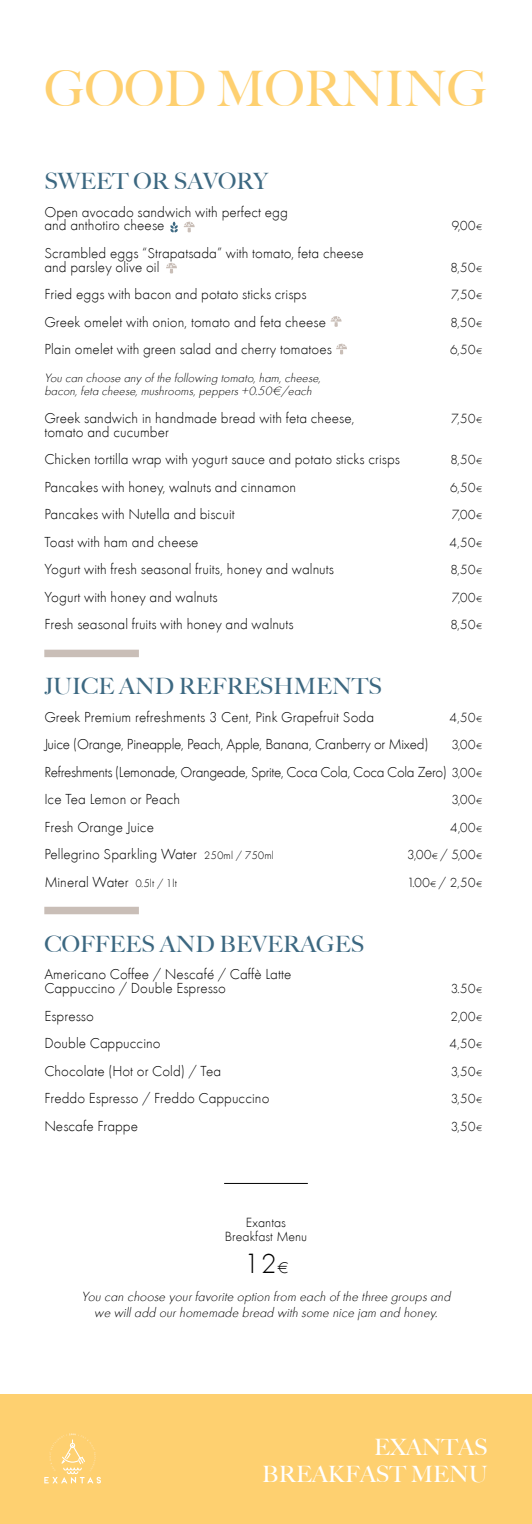
<style>
.page{position:relative;width:532px;height:1524px;background:#fff}
.page>*{position:absolute;margin:0;border:0;box-sizing:border-box;transform-origin:0 0}
.t1{font:500 49px "Big Caslon";color:#fed070}
.t2{font:100 28.75px "Futura Greek";color:#000}
.t3{font:500 22.5px "Big Caslon";color:#3c6881}
.t4{font:500 22.5px/27px "Big Caslon";color:#fff;text-align:right}
.t5{font:100 15px/13.8px "Futura Greek";color:#000}
.t6{font:100 15px/27.5px "Futura Greek";letter-spacing:-.03em;color:#000}
.t7{font:100 15px "Futura Greek";letter-spacing:-.02em;color:#000}
.t8{font:100 13.75px/13.8px "Futura Greek";color:#000;text-align:center}
.t9{font:italic 100 13.75px/16.2px "Futura Greek";color:#000;text-align:center}
.t10{font:italic 100 12.5px/13.8px "Futura Greek";color:#000}
.s1{font-size:8.75px}
.s2{font-size:13.75px}
.s3{font-size:11.25px}
.s4{font-size:16.25px}
</style>
<div class="page">
<div style="left:0;top:1394px;width:531px;height:130px;background:#fed070"></div>
<svg style="left:44px;top:1433px;width:57px;height:50px"></svg>
<svg style="left:170px;top:221px;width:24px;height:11px"></svg>
<svg style="left:166px;top:263px;width:11px;height:10px"></svg>
<svg style="left:330px;top:316px;width:11px;height:11px"></svg>
<svg style="left:336px;top:343px;width:11px;height:11px"></svg>
<div style="left:44px;top:907px;width:95px;height:7px;background:#c9beb7"></div>
<div style="left:44px;top:650px;width:95px;height:7px;background:#c9beb7"></div>
<hr style="left:224px;top:1183px;width:84px;height:1px;background:#000">
<h1 class="t1" style="left:44px;top:48px;width:444px">GOOD MORNING</h1>
<h3 class="t3" style="left:44px;top:163px;width:225px">SWEET OR SAVORY</h3>
<p class="t5" style="left:44px;top:205px;width:245px">Open avocado sandwich with perfect egg and anthotiro cheese</p>
<p class="t5" style="left:44px;top:246px;width:321px">Scrambled eggs “Strapatsada” with tomato, feta cheese and parsley olive oil</p>
<p class="t8" style="left:451px;top:219px;width:32px">9,00<span class="s1">€</span></p>
<p class="t8" style="left:450px;top:260px;width:33px">8,50<span class="s1">€</span></p>
<p class="t5" style="left:44px;top:288px;width:263px">Fried eggs with bacon and potato sticks crisps</p>
<p class="t8" style="left:450px;top:288px;width:33px">7,50<span class="s1">€</span></p>
<p class="t5" style="left:44px;top:315px;width:283px">Greek omelet with onion, tomato and feta cheese</p>
<p class="t8" style="left:450px;top:315px;width:33px">8,50<span class="s1">€</span></p>
<p class="t5" style="left:44px;top:343px;width:289px">Plain omelet with green salad and cherry tomatoes</p>
<p class="t8" style="left:449px;top:343px;width:34px">6,50<span class="s1">€</span></p>
<p class="t10" style="left:44px;top:371px;width:278px">You can choose any of the following tomato, ham, cheese, bacon, feta cheese, mushrooms, peppers +0.50€/each</p>
<p class="t5" style="left:44px;top:411px;width:311px">Greek sandwich in handmade bread with feta cheese,</p>
<p class="t8" style="left:450px;top:412px;width:33px">7,50<span class="s1">€</span></p>
<p class="t5" style="left:44px;top:418px;width:357px;line-height:27.5px">tomato and cucumber<br>Chicken tortilla wrap with yogurt sauce and potato sticks crisps</p>
<p class="t8" style="left:450px;top:453px;width:33px">8,50<span class="s1">€</span></p>
<p class="t5" style="left:44px;top:480px;width:253px">Pancakes with honey, walnuts and cinnamon</p>
<p class="t8" style="left:449px;top:480px;width:34px">6,50<span class="s1">€</span></p>
<p class="t5" style="left:44px;top:508px;width:192px">Pancakes with Nutella and biscuit</p>
<p class="t8" style="left:451px;top:508px;width:32px">7,00<span class="s1">€</span></p>
<p class="t5" style="left:44px;top:535px;width:156px">Toast with ham and cheese</p>
<p class="t8" style="left:449px;top:535px;width:35px">4,50<span class="s1">€</span></p>
<p class="t5" style="left:44px;top:563px;width:291px">Yogurt with fresh seasonal fruits, honey and walnuts</p>
<p class="t8" style="left:450px;top:563px;width:33px">8,50<span class="s1">€</span></p>
<p class="t5" style="left:44px;top:590px;width:175px">Yogurt with honey and walnuts</p>
<p class="t8" style="left:451px;top:590px;width:32px">7,00<span class="s1">€</span></p>
<p class="t5" style="left:44px;top:618px;width:251px">Fresh seasonal fruits with honey and walnuts</p>
<p class="t8" style="left:450px;top:618px;width:33px">8,50<span class="s1">€</span></p>
<h3 class="t3" style="left:44px;top:668px;width:339px">JUICE AND REFRESHMENTS</h3>
<p class="t5" style="left:44px;top:710px;width:331px">Greek Premium refreshments 3 Cent, Pink Grapefruit Soda</p>
<p class="t8" style="left:449px;top:710px;width:35px">4,50<span class="s1">€</span></p>
<p class="t7" style="left:44px;top:736px;width:385px">Juice (Orange, Pineapple, Peach, Apple, Banana, Cranberry or Mixed)</p>
<p class="t8" style="left:451px;top:738px;width:33px">3,00<span class="s1">€</span></p>
<p class="t6" style="left:44px;top:758px;width:439px">Refreshments (Lemonade, Orangeade, Sprite, Coca Cola, Coca Cola Zero) <span class="s2">3,00</span><span class="s1">€<br></span>Ice Tea Lemon or Peach</p>
<p class="t8" style="left:451px;top:793px;width:33px">3,00<span class="s1">€</span></p>
<p class="t5" style="left:44px;top:820px;width:111px">Fresh Orange Juice</p>
<p class="t8" style="left:449px;top:820px;width:34px">4,00<span class="s1">€</span></p>
<p class="t5" style="left:44px;top:848px;width:231px">Pellegrino Sparkling Water <span class="s3">250ml / 750ml</span></p>
<p class="t8" style="left:407px;top:848px;width:77px">3,00<span class="s1">€</span> / 5,00<span class="s1">€</span></p>
<p class="t5" style="left:44px;top:875px;width:134px">Mineral Water <span class="s3">0.5lt / 1lt</span></p>
<p class="t8" style="left:406px;top:875px;width:77px">1.00<span class="s1">€</span> / 2,50<span class="s1">€</span></p>
<h3 class="t3" style="left:44px;top:925px;width:321px">COFFEES AND BEVERAGES</h3>
<p class="t5" style="left:44px;top:968px;width:248px">Americano Coffee / Nescafé / Caffè Latte<br>Cappuccino / Double Espresso</p>
<p class="t8" style="left:450px;top:982px;width:33px">3.50<span class="s1">€</span></p>
<p class="t5" style="left:44px;top:1009px;width:51px">Espresso</p>
<p class="t8" style="left:450px;top:1009px;width:33px">2,00<span class="s1">€</span></p>
<p class="t5" style="left:44px;top:1036px;width:118px">Double Cappuccino</p>
<p class="t8" style="left:449px;top:1037px;width:35px">4,50<span class="s1">€</span></p>
<p class="t5" style="left:44px;top:1064px;width:178px">Chocolate (Hot or Cold) / Tea</p>
<p class="t8" style="left:450px;top:1064px;width:33px">3,50<span class="s1">€</span></p>
<p class="t5" style="left:44px;top:1091px;width:227px">Freddo Espresso / Freddo Cappuccino</p>
<p class="t8" style="left:450px;top:1092px;width:33px">3,50<span class="s1">€</span></p>
<p class="t5" style="left:44px;top:1119px;width:95px">Nescafe Frappe</p>
<p class="t8" style="left:450px;top:1119px;width:33px">3,50<span class="s1">€</span></p>
<p class="t8" style="left:225px;top:1215px;width:84px">Exantas<br>Breakfast Menu</p>
<h2 class="t2" style="left:243px;top:1248px;width:47px">12<span class="s4">€</span></h2>
<p class="t9" style="left:81px;top:1288px;width:370px">You can choose your favorite option from each of the three groups and we will add our homemade bread with some nice jam and honey.</p>
<h3 class="t4" style="left:262px;top:1432px;width:227px">EXANTAS<br>BREAKFAST MENU</h3>
</div>
